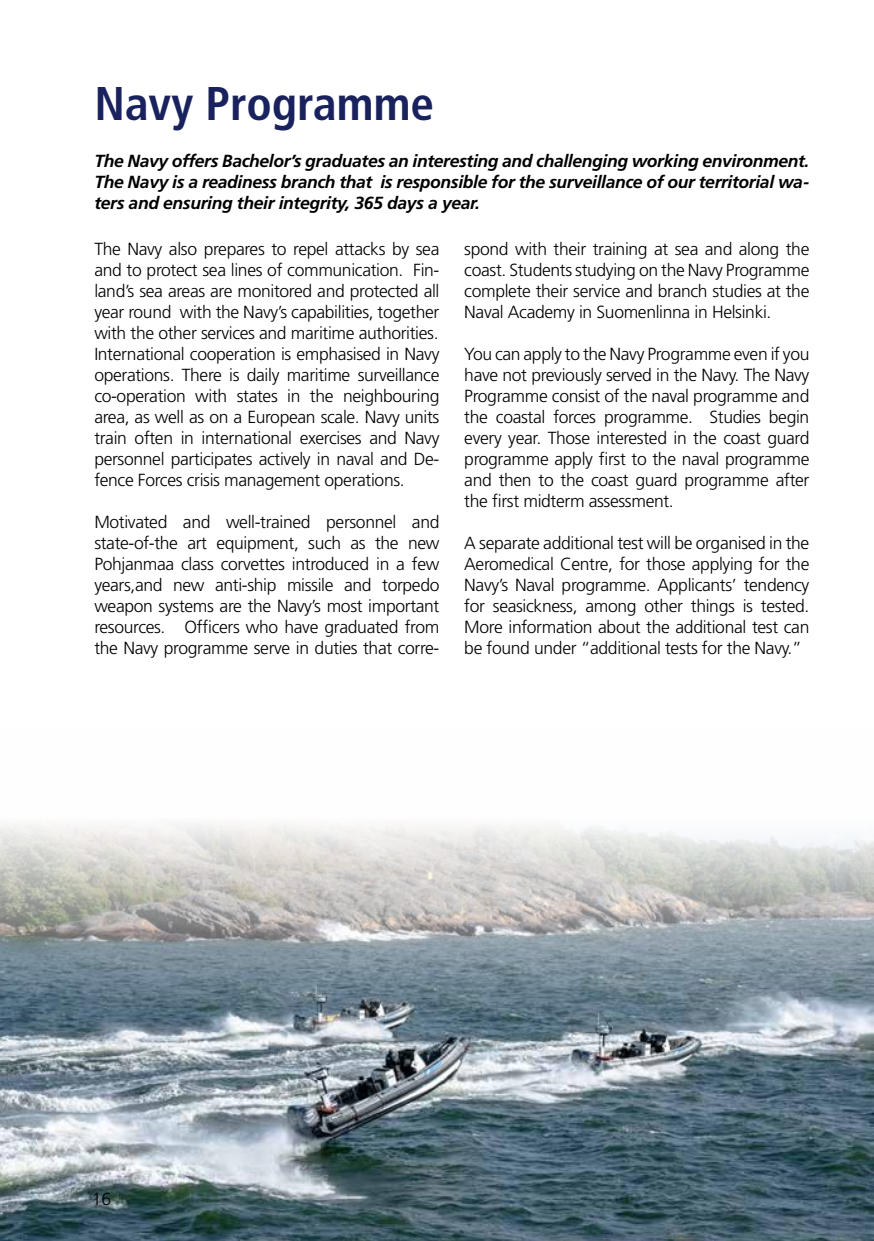
<style>
.page{position:relative;width:874px;height:1241px;background:#fff}
.page>*{position:absolute;margin:0;border:0;box-sizing:border-box;transform-origin:0 0}
.t1{font:700 condensed 47.25px "Frutiger";color:#19225d}
.t2{font:300 17.5px/21px "Frutiger";letter-spacing:-.02em;color:#000;text-align:justify}
.t3{font:italic 700 17.5px/21px "Frutiger";letter-spacing:-.02em;color:#000;text-align:justify}
</style>
<div class="page">
<img style="left:0;top:824px;width:873px;height:416px">
<h1 class="t1" style="left:94px;top:75px;width:341px">Navy Programme</h1>
<p class="t3" style="left:94px;top:150px;width:716px">The Navy offers Bachelor’s graduates an interesting and challenging working environment.<br>The Navy is a readiness branch that is responsible for the surveillance of our territorial wa&shy;ters and ensuring their integrity, 365 days a year.</p>
<p class="t2" style="left:94px;top:239px;width:346px">The Navy also prepares to repel attacks by sea and to protect sea lines of communication. Fin&shy;land’s sea areas are monitored and protected all year round with the Navy’s capabilities, together with the other services and maritime authorities.<br>International cooperation is emphasised in Navy operations. There is daily maritime surveillance co-operation with states in the neighbouring area, as well as on a European scale. Navy units train often in international exercises and Navy personnel participates actively in naval and De&shy;fence Forces crisis management operations.</p>
<p class="t2" style="left:94px;top:512px;width:346px">Motivated and well-trained personnel and state-of-the art equipment, such as the new Pohjanmaa class corvettes introduced in a few years,and new anti-ship missile and torpedo weapon systems are the Navy’s most important resources. Officers who have graduated from the Navy programme serve in duties that corre-</p>
<p class="t2" style="left:464px;top:239px;width:346px">spond with their training at sea and along the coast. Students studying on the Navy Programme complete their service and branch studies at the Naval Academy in Suomenlinna in Helsinki.</p>
<p class="t2" style="left:464px;top:344px;width:346px">You can apply to the Navy Programme even if you have not previously served in the Navy. The Navy Programme consist of the naval programme and the coastal forces programme. Studies begin every year. Those interested in the coast guard programme apply first to the naval programme and then to the coast guard programme after the first midterm assessment.</p>
<p class="t2" style="left:464px;top:533px;width:346px">A separate additional test will be organised in the Aeromedical Centre, for those applying for the Navy’s Naval programme. Applicants’ tendency for seasickness, among other things is tested.<br>More information about the additional test can be found under “additional tests for the Navy.”</p>
<p class="t2" style="left:92px;top:1187px;width:21px">16</p>
</div>
